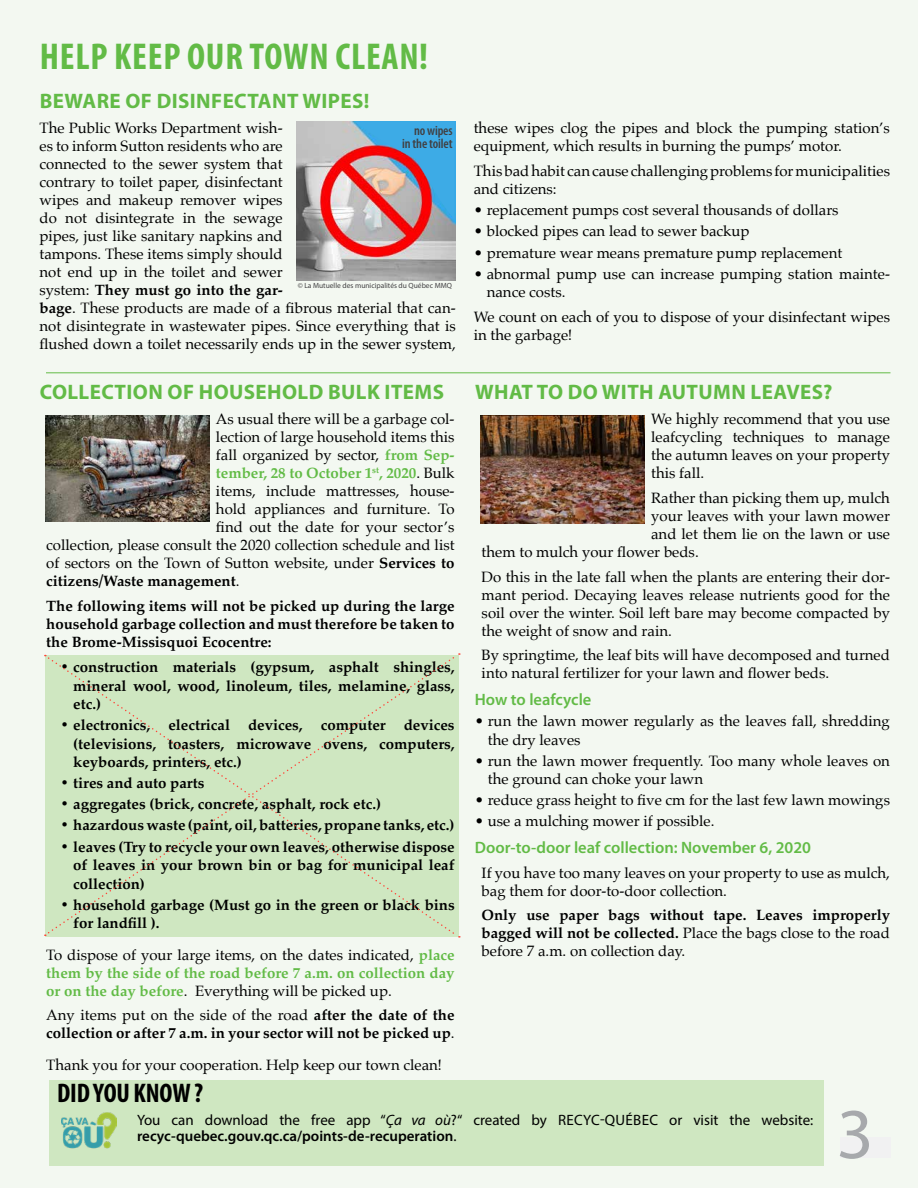
<style>
.page{position:relative;width:918px;height:1188px;background:#f3f8f1}
.page>*{position:absolute;margin:0;border:0;box-sizing:border-box;transform-origin:0 0}
.t1{font:72px "Myriad Pro";color:#a7a9ac}
.t2{font:700 condensed 37.5px "Myriad Pro";letter-spacing:.02em;color:#62bb46}
.t3{font:700 condensed 27px "Myriad Pro";letter-spacing:-.005em;color:#000}
.t4{font:700 21px "Myriad Pro";letter-spacing:.02em;color:#62bb46}
.t5{font:600 16.5px "Myriad Pro";color:#62bb46}
.t6{font:15px/18px "Palatino";color:#000}
.t7{font:700 15px/18.5px "Palatino";color:#000;text-align:justify}
.t8{font:15px/16.2px "Myriad Pro";color:#000}
.t9{font:700 15px "Palatino";color:#62bb46}
.t10{font:600 condensed 13.5px/13.5px "Myriad Pro";letter-spacing:-.01em;color:#414042;text-align:right}
.t11{font:7.5px "Myriad Pro";color:#414042}
.s1{font-weight:700}
.s2{font-weight:700;color:#62bb46}
.s3{font-weight:400;color:#000}
.s4{font-weight:400}
.s5{font-style:italic}
.s6{font-weight:600}
</style>
<div class="page">
<img style="left:46px;top:415px;width:163px;height:107px">
<img style="left:481px;top:415px;width:163px;height:109px">
<div style="left:50px;top:1080px;width:774px;height:86px;background:#cfe7c1"></div>
<img style="left:61px;top:1112px;width:56px;height:37px">
<div style="left:46px;top:653px;width:413px;height:282px;background:#cfe7c1"></div>
<div style="left:840px;top:1138px;width:50px;height:20px;background:#f1f1f2"></div>
<hr style="left:46px;top:372px;width:844px;height:1px;background:#62bb46">
<img style="left:296px;top:121px;width:159px;height:160px">
<img style="left:355px;top:122px;width:99px;height:98px">
<h2 class="t2" style="left:40px;top:36px;width:390px">HELP KEEP OUR TOWN CLEAN!</h2>
<h3 class="t4" style="left:40px;top:87px;width:331px">BEWARE OF DISINFECTANT WIPES!</h3>
<p class="t6" style="left:40px;top:119px;width:418px">The Public Works Department wish-<br>es to inform Sutton residents who are<br>connected to the sewer system that<br>contrary to toilet paper, disinfectant<br>wipes and makeup remover wipes<br>do not disintegrate in the sewage<br>pipes, just like sanitary napkins and<br>tampons. These items simply should<br>not end up in the toilet and sewer<br>system: <span class="s1">They must go into the gar-<br>bage</span>. These products are made of a fibrous material that can&shy;not disintegrate in wastewater pipes. Since everything that is flushed down a toilet necessarily ends up in the sewer system,</p>
<p class="t6" style="left:474px;top:119px;width:418px">these wipes clog the pipes and block the pumping station’s equipment, which results in burning the pumps’ motor.</p>
<p class="t10" style="left:402px;top:124px;width:52px">no wipes in the toilet</p>
<p class="t6" style="left:474px;top:162px;width:418px">This bad habit can cause challenging problems for municipalities and citizens:</p>
<p class="t6" style="left:474px;top:201px;width:366px">• replacement pumps cost several thousands of dollars</p>
<p class="t6" style="left:474px;top:222px;width:277px">• blocked pipes can lead to sewer backup</p>
<p class="t6" style="left:474px;top:243px;width:370px">• premature wear means premature pump replacement</p>
<p class="t6" style="left:487px;top:264px;width:405px;line-height:18.5px;text-indent:-13px">• abnormal pump use can increase pumping station mainte&shy;nance costs.</p>
<p class="t6" style="left:474px;top:308px;width:418px">We count on each of you to dispose of your disinfectant wipes in the garbage!</p>
<p class="t11" style="left:298px;top:281px;width:156px">© La Mutuelle des municipalités du Québec MMQ</p>
<h3 class="t4" style="left:40px;top:379px;width:406px">COLLECTION OF HOUSEHOLD BULK ITEMS</h3>
<p class="t6" style="left:216px;top:410px;width:240px">As usual there will be a garbage col-</p>
<p class="t6" style="left:216px;top:428px;width:240px">lection of large household items this</p>
<p class="t6" style="left:216px;top:446px;width:240px">fall organized by sector, <span class="s2">from Sep-</span></p>
<p class="t9" style="left:216px;top:460px;width:240px">tember, 28 to October 1<sup>st</sup>, 2020<span class="s3">. Bulk</span></p>
<p class="t6" style="left:216px;top:482px;width:240px">items, include mattresses, house-</p>
<p class="t6" style="left:216px;top:500px;width:240px">hold appliances and furniture. To</p>
<p class="t6" style="left:216px;top:518px;width:240px">find out the date for your sector’s</p>
<p class="t6" style="left:46px;top:536px;width:410px">collection, please consult the 2020 collection schedule and list</p>
<p class="t6" style="left:46px;top:554px;width:410px">of sectors on the Town of Sutton website, under <span class="s1">Services to</span></p>
<p class="t7" style="left:46px;top:571px;width:195px">citizens/Waste management<span class="s4">.</span></p>
<p class="t7" style="left:46px;top:596px;width:410px;line-height:18px">The following items will not be picked up during the large household garbage collection and must therefore be taken to the Brome-Missisquoi Ecocentre:</p>
<p class="t7" style="left:73px;top:657px;width:383px;text-indent:-13px">• construction materials (gypsum, asphalt shingles, mineral wool, wood, linoleum, tiles, melamine, glass, etc.)</p>
<p class="t7" style="left:73px;top:715px;width:383px;text-indent:-13px">• electronics, electrical devices, computer devices (televisions, toasters, microwave ovens, computers, keyboards, printers, etc.)</p>
<p class="t7" style="left:60px;top:773px;width:146px">• tires and auto parts</p>
<p class="t7" style="left:60px;top:795px;width:322px">• aggregates (brick, concrete, asphalt, rock etc.)</p>
<p class="t7" style="left:60px;top:816px;width:396px">• hazardous waste (paint, oil, batteries, propane tanks, etc.)</p>
<p class="t7" style="left:73px;top:837px;width:383px;text-indent:-13px">• leaves (Try to recycle your own leaves, otherwise dispose of leaves in your brown bin or bag for municipal leaf collection)</p>
<p class="t7" style="left:73px;top:895px;width:383px;text-indent:-13px">• household garbage (Must go in the green or black bins for landfill ).</p>
<p class="t6" style="left:46px;top:945px;width:410px;text-align:justify">To dispose of your large items, on the dates indicated, <span class="s2">place them by the side of the road before 7 a.m. on collection day or on the day before</span>. Everything will be picked up.</p>
<p class="t7" style="left:46px;top:1006px;width:410px;line-height:18px"><span class="s4">Any items put on the side of the road</span> after the date of the collection or after 7 a.m. in your sector will not be picked up<span class="s4">.</span></p>
<p class="t6" style="left:46px;top:1056px;width:397px">Thank you for your cooperation. Help keep our town clean!</p>
<h3 class="t4" style="left:475px;top:379px;width:359px">WHAT TO DO WITH AUTUMN LEAVES?</h3>
<p class="t6" style="left:651px;top:410px;width:240px;text-align:justify">We highly recommend that you use leafcycling techniques to manage the autumn leaves on your property this fall.</p>
<p class="t6" style="left:651px;top:489px;width:240px">Rather than picking them up, mulch</p>
<p class="t6" style="left:651px;top:507px;width:240px">your leaves with your lawn mower</p>
<p class="t6" style="left:651px;top:525px;width:240px">and let them lie on the lawn or use</p>
<p class="t6" style="left:482px;top:543px;width:219px">them to mulch your flower beds.</p>
<p class="t6" style="left:482px;top:567px;width:410px;text-align:justify">Do this in the late fall when the plants are entering their dor&shy;mant period. Decaying leaves release nutrients good for the soil over the winter. Soil left bare may become compacted by the weight of snow and rain.</p>
<p class="t6" style="left:482px;top:646px;width:410px">By springtime, the leaf bits will have decomposed and turned into natural fertilizer for your lawn and flower beds.</p>
<p class="t5" style="left:475px;top:690px;width:118px">How to leafcycle</p>
<p class="t6" style="left:488px;top:712px;width:404px;line-height:18.5px;text-indent:-13px">• run the lawn mower regularly as the leaves fall, shredding the dry leaves</p>
<p class="t6" style="left:488px;top:751px;width:404px;line-height:18.5px;text-indent:-13px">• run the lawn mower frequently. Too many whole leaves on the ground can choke your lawn</p>
<p class="t6" style="left:475px;top:791px;width:417px">• reduce grass height to five cm for the last few lawn mowings</p>
<p class="t6" style="left:475px;top:812px;width:241px">• use a mulching mower if possible.</p>
<p class="t5" style="left:475px;top:838px;width:338px">Door-to-door leaf collection: November 6, 2020</p>
<p class="t6" style="left:482px;top:864px;width:410px">If you have too many leaves on your property to use as mulch, bag them for door-to-door collection.</p>
<p class="t7" style="left:482px;top:906px;width:410px;line-height:18px">Only use paper bags without tape. Leaves improperly bagged will not be collected. <span class="s4">Place the bags close to the road before 7 a.m. on collection day.</span></p>
<h3 class="t3" style="left:57px;top:1078px;width:147px">DID YOU KNOW ?</h3>
<p class="t8" style="left:137px;top:1111px;width:678px">You can download the free app “<span class="s5">Ça va où</span>?“ created by RECYC-QUÉBEC or visit the website: <span class="s6">recyc-quebec.gouv.qc.ca/points-de-recuperation</span>.</p>
<h1 class="t1" style="left:837px;top:1090px;width:38px">3</h1>
</div>
